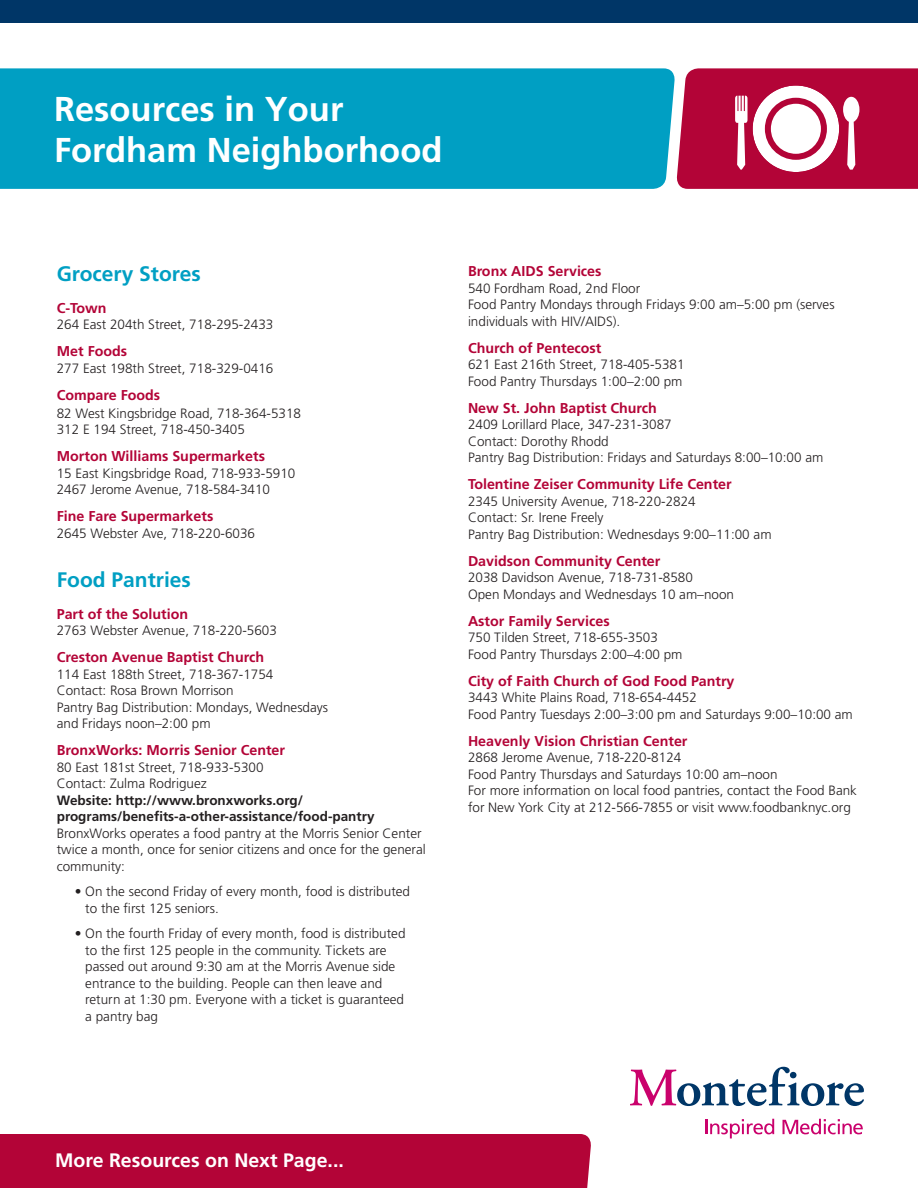
<style>
.page{position:relative;width:918px;height:1188px;background:#fff}
.page>*{position:absolute;margin:0;border:0;box-sizing:border-box;transform-origin:0 0}
.t1{font:700 34.5px/41.4px "Frutiger LT Std";color:#fff}
.Headlines{font:700 21px "Frutiger LT Std";color:#009fc3}
.t2{font:700 19.5px "Frutiger LT Std";color:#fff}
.Location_Name{font:700 14.25px "Frutiger LT Std";color:#b30437}
.listing_text{font:300 13.5px/16.5px "Frutiger LT Std";color:#231f20}
.s1{font-weight:700}
</style>
<div class="page">
<div style="left:0;top:0;width:918px;height:22px;background:#003667"></div>
<svg style="left:705px;top:1119px;width:69px;height:19px"></svg>
<svg style="left:783px;top:1119px;width:80px;height:15px"></svg>
<svg style="left:630px;top:1067px;width:234px;height:39px"></svg>
<div style="left:1px;top:68px;width:674px;height:121px;background:#009fc3"></div>
<div style="left:1px;top:1134px;width:590px;height:54px;background:#b30437"></div>
<svg style="left:676px;top:68px;width:242px;height:121px"></svg>
<div style="left:768px;top:101px;width:56px;height:56px;background:#fff;border-radius:50%"></div>
<div style="left:765px;top:98px;width:62px;height:62px;border:6px solid #b30437;border-radius:50%"></div>
<h1 class="t1" style="left:54px;top:88px;width:390px">Resources in Your<br>Fordham Neighborhood</h1>
<p class="Headlines" style="left:57px;top:262px;width:145px">Grocery Stores</p>
<p class="Location_Name" style="left:57px;top:300px;width:51px">C-Town</p>
<p class="listing_text" style="left:57px;top:317px;width:218px">264 East 204th Street, 718-295-2433</p>
<p class="Location_Name" style="left:57px;top:343px;width:72px">Met Foods</p>
<p class="listing_text" style="left:57px;top:360px;width:218px">277 East 198th Street, 718-329-0416</p>
<p class="Location_Name" style="left:57px;top:387px;width:105px">Compare Foods</p>
<p class="listing_text" style="left:57px;top:405px;width:246px">82 West Kingsbridge Road, 718-364-5318</p>
<p class="listing_text" style="left:57px;top:422px;width:190px">312 E 194 Street, 718-450-3405</p>
<p class="Location_Name" style="left:57px;top:448px;width:210px">Morton Williams Supermarkets</p>
<p class="listing_text" style="left:57px;top:465px;width:240px">15 East Kingsbridge Road, 718-933-5910<br>2467 Jerome Avenue, 718-584-3410</p>
<p class="Location_Name" style="left:57px;top:508px;width:158px">Fine Fare Supermarkets</p>
<p class="listing_text" style="left:57px;top:525px;width:200px">2645 Webster Ave, 718-220-6036</p>
<p class="Headlines" style="left:57px;top:568px;width:136px">Food Pantries</p>
<p class="Location_Name" style="left:57px;top:606px;width:133px">Part of the Solution</p>
<p class="listing_text" style="left:57px;top:623px;width:222px">2763 Webster Avenue, 718-220-5603</p>
<p class="Location_Name" style="left:57px;top:649px;width:209px">Creston Avenue Baptist Church</p>
<p class="listing_text" style="left:57px;top:666px;width:273px">114 East 188th Street, 718-367-1754<br>Contact: Rosa Brown Morrison<br>Pantry Bag Distribution: Mondays, Wednesdays and Fridays noon–2:00 pm</p>
<p class="Location_Name" style="left:57px;top:742px;width:230px">BronxWorks: Morris Senior Center</p>
<p class="listing_text" style="left:57px;top:759px;width:371px">80 East 181st Street, 718-933-5300<br>Contact: Zulma Rodriguez<br><span class="s1">Website: http://www.bronxworks.org/ programs/benefits-a-other-assistance/food-pantry </span>BronxWorks operates a food pantry at the Morris Senior Center twice a month, once for senior citizens and once for the general community:</p>
<p class="listing_text" style="left:85px;top:884px;width:326px;text-indent:-11px">• On the second Friday of every month, food is distributed to the first 125 seniors.</p>
<p class="listing_text" style="left:85px;top:926px;width:322px;text-indent:-11px">• On the fourth Friday of every month, food is distributed to the first 125 people in the community. Tickets are passed out around 9:30 am at the Morris Avenue side entrance to the building. People can then leave and return at 1:30 pm. Everyone with a ticket is guaranteed a pantry bag</p>
<p class="Location_Name" style="left:468px;top:263px;width:135px">Bronx AIDS Services</p>
<p class="listing_text" style="left:468px;top:280px;width:368px">540 Fordham Road, 2nd Floor<br>Food Pantry Mondays through Fridays 9:00 am–5:00 pm (serves individuals with HIV/AIDS).</p>
<p class="Location_Name" style="left:468px;top:339px;width:135px">Church of Pentecost</p>
<p class="listing_text" style="left:468px;top:357px;width:218px">621 East 216th Street, 718-405-5381<br>Food Pantry Thursdays 1:00–2:00 pm</p>
<p class="Location_Name" style="left:468px;top:399px;width:190px">New St. John Baptist Church</p>
<p class="listing_text" style="left:468px;top:417px;width:357px">2409 Lorillard Place, 347-231-3087<br>Contact: Dorothy Rhodd<br>Pantry Bag Distribution: Fridays and Saturdays 8:00–10:00 am</p>
<p class="Location_Name" style="left:468px;top:476px;width:265px">Tolentine Zeiser Community Life Center</p>
<p class="listing_text" style="left:468px;top:493px;width:305px">2345 University Avenue, 718-220-2824<br>Contact: Sr. Irene Freely<br>Pantry Bag Distribution: Wednesdays 9:00–11:00 am</p>
<p class="Location_Name" style="left:468px;top:552px;width:194px">Davidson Community Center</p>
<p class="listing_text" style="left:468px;top:570px;width:268px">2038 Davidson Avenue, 718-731-8580<br>Open Mondays and Wednesdays 10 am–noon</p>
<p class="Location_Name" style="left:468px;top:612px;width:143px">Astor Family Services</p>
<p class="listing_text" style="left:468px;top:630px;width:216px">750 Tilden Street, 718-655-3503<br>Food Pantry Thursdays 2:00–4:00 pm</p>
<p class="Location_Name" style="left:468px;top:672px;width:268px">City of Faith Church of God Food Pantry</p>
<p class="listing_text" style="left:468px;top:690px;width:386px">3443 White Plains Road, 718-654-4452<br>Food Pantry Tuesdays 2:00–3:00 pm and Saturdays 9:00–10:00 am</p>
<p class="Location_Name" style="left:468px;top:732px;width:221px">Heavenly Vision Christian Center</p>
<p class="listing_text" style="left:468px;top:750px;width:391px">2868 Jerome Avenue, 718-220-8124<br>Food Pantry Thursdays and Saturdays 10:00 am–noon<br>For more information on local food pantries, contact the Food Bank for New York City at 212-566-7855 or visit www.foodbanknyc.org</p>
<h3 class="t2" style="left:55px;top:1149px;width:290px">More Resources on Next Page...</h3>
</div>
